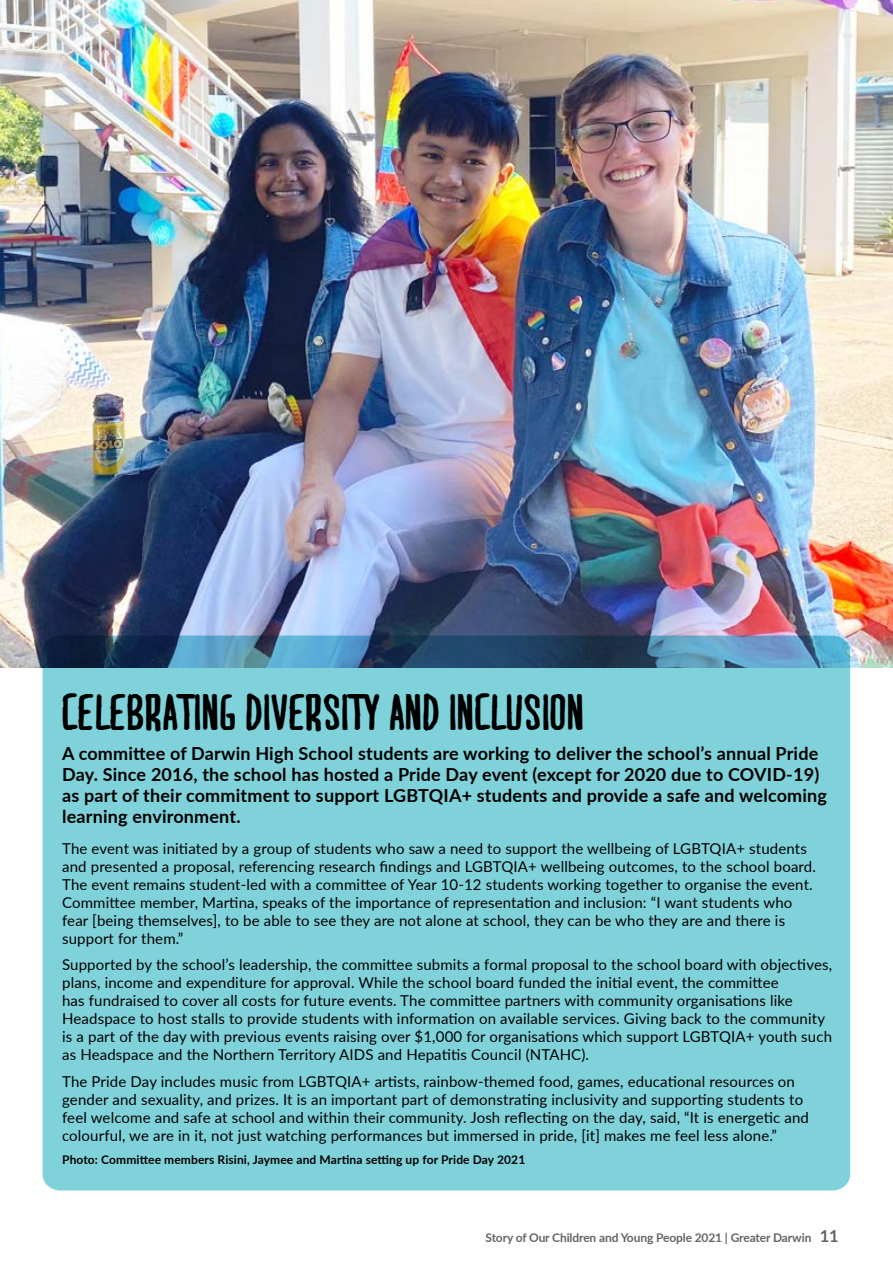
<style>
.page{position:relative;width:893px;height:1263px;background:#fff}
.page>*{position:absolute;margin:0;border:0;box-sizing:border-box;transform-origin:0 0}
.t1{font:48px "MARI&DAVIDBOLD";letter-spacing:.03em;color:#000}
.t2{font:700 18px/21px "Lato";letter-spacing:.01em;color:#000}
.t3{font:15px/18px "Lato";letter-spacing:.01em;color:#000}
.t4{font:700 12px "Lato";letter-spacing:.01em;color:#000}
.t5{font:700 12px "Lato";letter-spacing:-.01em;color:#636466}
.s1{font-size:16.5px}
</style>
<div class="page">
<img style="left:0;top:0;width:893px;height:668px">
<div style="left:43px;top:635px;width:807px;height:555px;background:#80d2da"></div>
<h1 class="t1" style="left:62px;top:693px;width:523px">CELEBRATING DIVERSITY AND INCLUSION</h1>
<p class="t2" style="left:62px;top:742px;width:766px">A committee of Darwin High School students are working to deliver the school’s annual Pride Day. Since 2016, the school has hosted a Pride Day event (except for 2020 due to COVID-19) as part of their commitment to support LGBTQIA+ students and provide a safe and welcoming learning environment.</p>
<p class="t3" style="left:62px;top:839px;width:755px">The event was initiated by a group of students who saw a need to support the wellbeing of LGBTQIA+ students and presented a proposal, referencing research findings and LGBTQIA+ wellbeing outcomes, to the school board.<br>The event remains student-led with a committee of Year 10-12 students working together to organise the event.<br>Committee member, Martina, speaks of the importance of representation and inclusion: “I want students who fear [being themselves], to be able to see they are not alone at school, they can be who they are and there is support for them.”</p>
<p class="t3" style="left:62px;top:955px;width:771px">Supported by the school’s leadership, the committee submits a formal proposal to the school board with objectives, plans, income and expenditure for approval. While the school board funded the initial event, the committee<br>has fundraised to cover all costs for future events. The committee partners with community organisations like Headspace to host stalls to provide students with information on available services. Giving back to the community is a part of the day with previous events raising over $1,000 for organisations which support LGBTQIA+ youth such as Headspace and the Northern Territory AIDS and Hepatitis Council (NTAHC).</p>
<p class="t3" style="left:62px;top:1072px;width:748px">The Pride Day includes music from LGBTQIA+ artists, rainbow-themed food, games, educational resources on gender and sexuality, and prizes. It is an important part of demonstrating inclusivity and supporting students to feel welcome and safe at school and within their community. Josh reflecting on the day, said, “It is energetic and colourful, we are in it, not just watching performances but immersed in pride, [it] makes me feel less alone.”</p>
<p class="t4" style="left:62px;top:1151px;width:465px">Photo: Committee members Risini, Jaymee and Martina setting up for Pride Day 2021</p>
<p class="t5" style="left:485px;top:1229px;width:355px">Story of Our Children and Young People 2021 | Greater Darwin <span class="s1">11</span></p>
</div>
